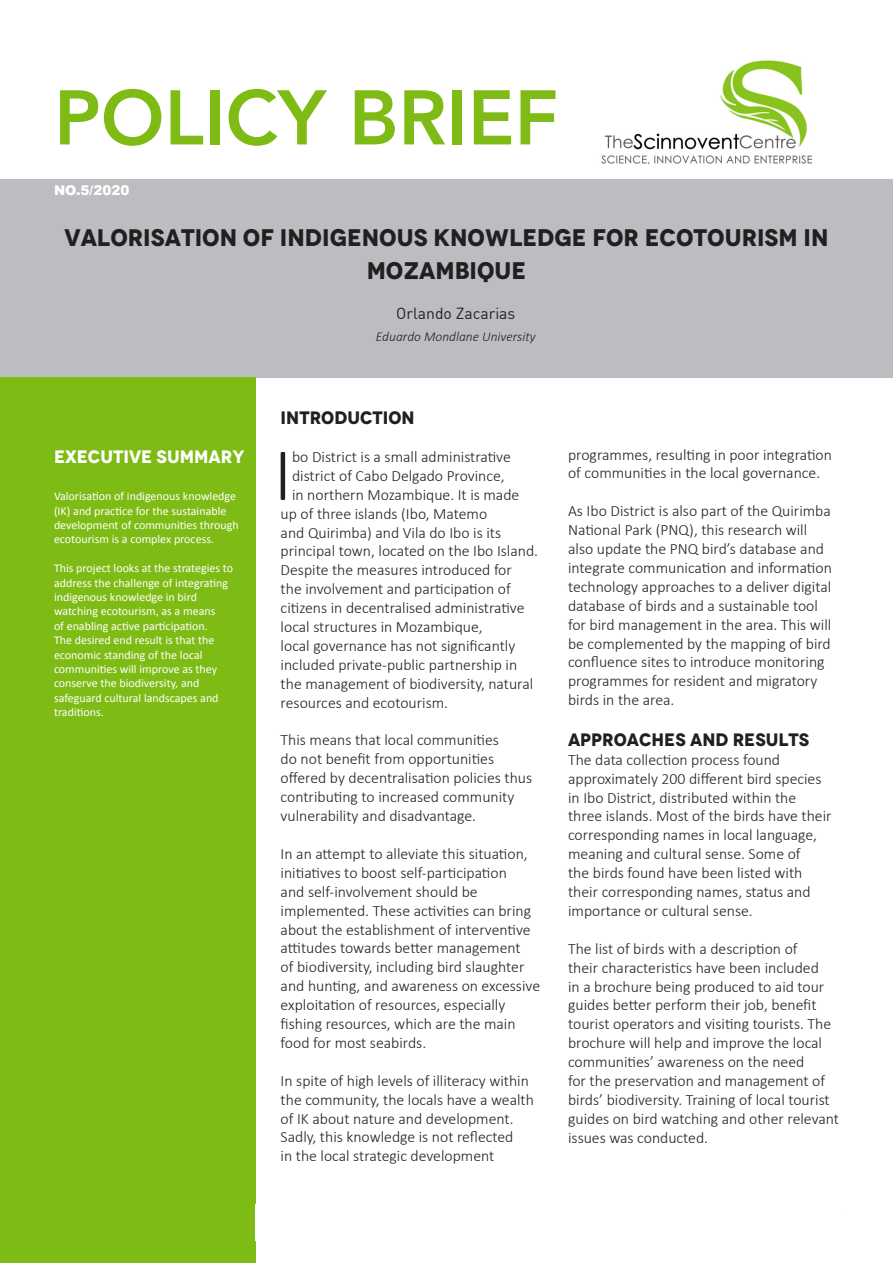
<style>
.page{position:relative;width:893px;height:1263px;background:#fff}
.page>*{position:absolute;margin:0;border:0;box-sizing:border-box;transform-origin:0 0}
.t1{font:800 76.5px "Avenir";color:#7ebb15}
.t2{font:300 75.3px "Calibri";color:#231f20}
.t3{font:700 24px/33px "Novecento";color:#231f20;text-align:center}
.t4{font:700 18px "Novecento";color:#231f20}
.t5{font:700 18px "Novecento";color:#fff}
.t6{font:300 15.75px/18.9px "Calibri";color:#231f20}
.t7{font:15.75px "DIN";color:#231f20}
.t8{font:italic 300 13.5px "Calibri";color:#231f20}
.t9{font:900 13.5px "Arial";color:#fff}
.t10{font:12px/14.4px "Calibri";color:#fff}
</style>
<div class="page">
<div style="left:0;top:180px;width:893px;height:198px;background:#bcbdc0"></div>
<div style="left:0;top:378px;width:255px;height:885px;background:#7ebb15"></div>
<img style="left:601px;top:60px;width:212px;height:105px">
<p class="t1" style="left:54px;top:58px;width:506px">POLICY BRIEF</p>
<p class="t9" style="left:54px;top:180px;width:77px">NO.5/2020</p>
<p class="t3" style="left:64px;top:222px;width:765px">VALORISATION OF INDIGENOUS KNOWLEDGE FOR ECOTOURISM IN<br>MOZAMBIQUE</p>
<p class="t7" style="left:396px;top:304px;width:121px">Orlando Zacarias</p>
<p class="t8" style="left:376px;top:328px;width:161px">Eduardo Mondlane University</p>
<p class="t5" style="left:54px;top:445px;width:192px">EXECUTIVE SUMMARY</p>
<p class="t10" style="left:54px;top:489px;width:186px">Valorisation of indigenous knowledge (IK) and practice for the sustainable development of communities through ecotourism is a complex process.</p>
<p class="t10" style="left:54px;top:561px;width:181px">This project looks at the strategies to address the challenge of integrating indigenous knowledge in bird watching ecotourism, as a means<br>of enabling active participation.<br>The desired end result is that the economic standing of the local communities will improve as they conserve the biodiversity, and safeguard cultural landscapes and traditions.</p>
<p class="t4" style="left:281px;top:407px;width:136px">INTRODUCTION</p>
<p class="t2" style="left:274px;top:428px;width:20px">I</p>
<p class="t6" style="left:292px;top:448px;width:220px">bo District is a small administrative</p>
<p class="t6" style="left:292px;top:467px;width:214px">district of Cabo Delgado Province,</p>
<p class="t6" style="left:292px;top:486px;width:229px">in northern Mozambique. It is made</p>
<p class="t6" style="left:281px;top:505px;width:208px">up of three islands (Ibo, Matemo</p>
<p class="t6" style="left:281px;top:524px;width:222px">and Quirimba) and Vila do Ibo is its</p>
<p class="t6" style="left:281px;top:543px;width:259px">principal town, located on the Ibo Island.</p>
<p class="t6" style="left:281px;top:562px;width:233px">Despite the measures introduced for</p>
<p class="t6" style="left:281px;top:581px;width:232px">the involvement and participation of</p>
<p class="t6" style="left:281px;top:600px;width:245px">citizens in decentralised administrative</p>
<p class="t6" style="left:281px;top:619px;width:204px">local structures in Mozambique,</p>
<p class="t6" style="left:281px;top:637px;width:236px">local governance has not significantly</p>
<p class="t6" style="left:281px;top:656px;width:238px">included private-public partnership in</p>
<p class="t6" style="left:281px;top:675px;width:254px">the management of biodiversity, natural</p>
<p class="t6" style="left:281px;top:694px;width:169px">resources and ecotourism.</p>
<p class="t6" style="left:281px;top:732px;width:253px">This means that local communities<br>do not benefit from opportunities offered by decentralisation policies thus contributing to increased community vulnerability and disadvantage.</p>
<p class="t6" style="left:281px;top:845px;width:261px">In an attempt to alleviate this situation, initiatives to boost self-participation<br>and self-involvement should be implemented. These activities can bring about the establishment of interventive attitudes towards better management<br>of biodiversity, including bird slaughter and hunting, and awareness on excessive exploitation of resources, especially fishing resources, which are the main food for most seabirds.</p>
<p class="t6" style="left:281px;top:1072px;width:255px">In spite of high levels of illiteracy within the community, the locals have a wealth of IK about nature and development.<br>Sadly, this knowledge is not reflected<br>in the local strategic development</p>
<p class="t6" style="left:568px;top:446px;width:265px">programmes, resulting in poor integration of communities in the local governance.</p>
<p class="t6" style="left:568px;top:503px;width:265px">As Ibo District is also part of the Quirimba National Park (PNQ), this research will also update the PNQ bird’s database and integrate communication and information technology approaches to a deliver digital database of birds and a sustainable tool for bird management in the area. This will be complemented by the mapping of bird confluence sites to introduce monitoring programmes for resident and migratory birds in the area.</p>
<p class="t4" style="left:568px;top:728px;width:243px">APPROACHES AND RESULTS</p>
<p class="t6" style="left:568px;top:751px;width:265px">The data collection process found approximately 200 different bird species in Ibo District, distributed within the three islands. Most of the birds have their corresponding names in local language, meaning and cultural sense. Some of<br>the birds found have been listed with their corresponding names, status and importance or cultural sense.</p>
<p class="t6" style="left:568px;top:940px;width:272px">The list of birds with a description of<br>their characteristics have been included<br>in a brochure being produced to aid tour guides better perform their job, benefit tourist operators and visiting tourists. The brochure will help and improve the local communities’ awareness on the need<br>for the preservation and management of birds’ biodiversity. Training of local tourist guides on bird watching and other relevant issues was conducted.</p>
</div>
